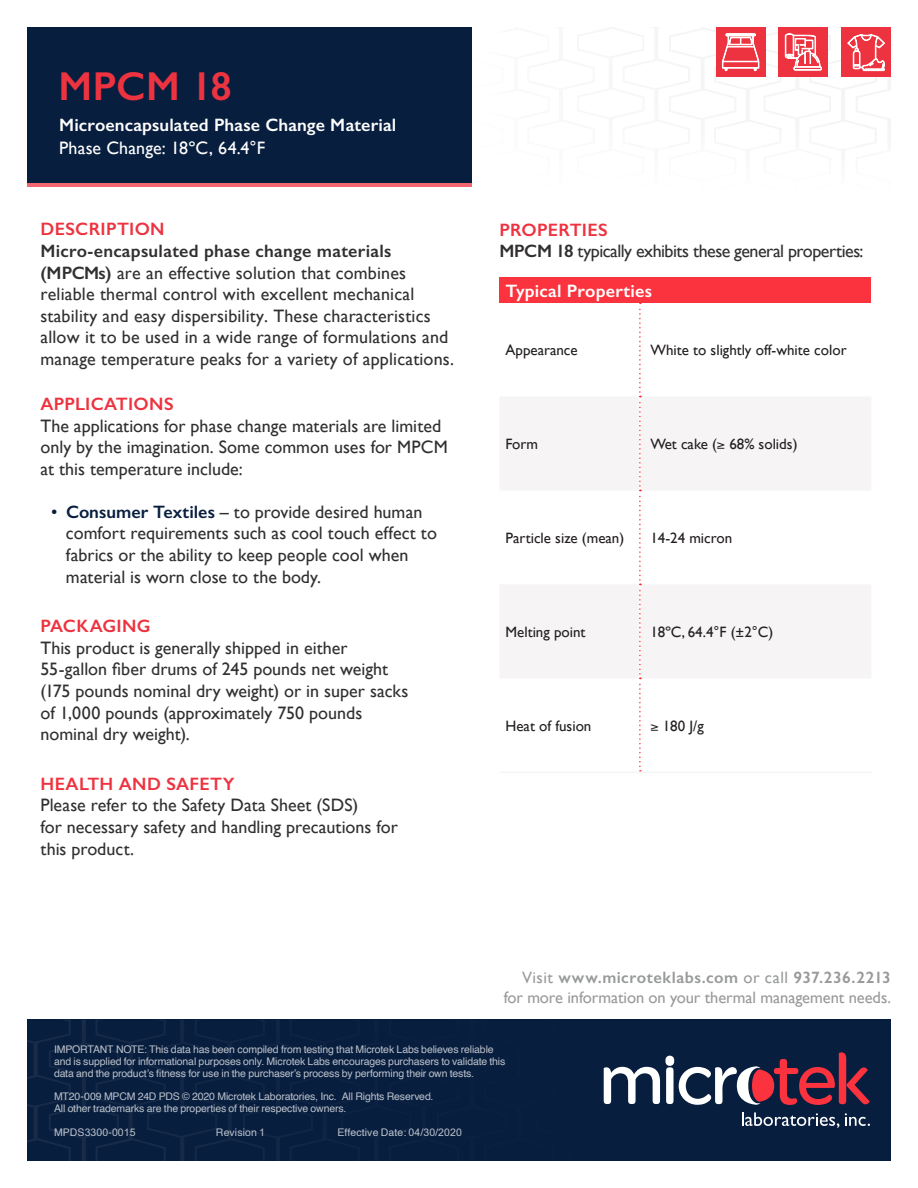
<style>
.page{position:relative;width:918px;height:1188px;background:#fff}
.page>*{position:absolute;margin:0;border:0;box-sizing:border-box;transform-origin:0 0}
.t1{font:600 40.5px "Gill Sans";letter-spacing:.005em;color:#ee3340}
.t2{font:18px/21.6px "Gill Sans";letter-spacing:.005em;color:#312f30}
.t3{font:600 18px "Gill Sans";letter-spacing:.01em;color:#fff}
.t4{font:18px "Gill Sans";letter-spacing:-.025em;color:#312f30}
.t5{font:600 18px "Gill Sans";letter-spacing:.02em;color:#ee3340}
.t6{font:18px "Gill Sans";letter-spacing:.01em;color:#fff}
.t7{font:16.5px/19.8px "Gill Sans";letter-spacing:-.005em;color:#98999a;text-align:right}
.t8{font:15px "Gill Sans";color:#231f20}
.t9{font:10.5px/12px "Helvetica";letter-spacing:-.015em;color:#fff}
.t10{font:10.5px "Helvetica";letter-spacing:.01em;color:#fff}
.s1{font-weight:600;color:#ee3340}
.s2{font-weight:600}
.s3{color:#081e3f}
.s4{font-weight:600;color:#081e3f}
.s5{font-family:"Arial"}
</style>
<div class="page">
<div style="left:27px;top:1020px;width:864px;height:141px;background:#081e3f"></div>
<div style="left:27px;top:40px;width:445px;height:147px;background:#f2666f"></div>
<div style="left:27px;top:27px;width:445px;height:156px;background:#081e3f"></div>
<svg style="left:27px;top:1020px;width:843px;height:141px"></svg>
<div style="left:500px;top:277px;width:371px;height:26px;background:#fb333e"></div>
<svg style="left:500px;top:397px;width:371px;height:281px;fill:#f6f4f5"></svg>
<svg style="left:639px;top:303px;width:2px;height:469px"></svg>
<hr style="left:500px;top:772px;width:140px;height:1px;background:#f6f4f5">
<hr style="left:640px;top:772px;width:231px;height:1px;background:#f6f4f5">
<svg style="left:710px;top:27px;width:181px;height:120px"></svg>
<div style="left:37px;top:1027px;width:484px;height:104px;background:#081e3f"></div>
<p class="t1" style="left:58px;top:62px;width:175px">MPCM 18</p>
<p class="t3" style="left:59px;top:114px;width:339px">Microencapsulated Phase Change Material</p>
<p class="t6" style="left:59px;top:137px;width:208px">Phase Change: 18ºC, 64.4°F</p>
<p class="t2" style="left:40px;top:218px;width:415px"><span class="s1">DESCRIPTION<br></span><span class="s2">Micro-encapsulated phase change materials (MPCMs)</span> are an effective solution that combines reliable thermal control with excellent mechanical stability and easy dispersibility. These characteristics allow it to be used in a wide range of formulations and manage temperature peaks for a variety of applications.</p>
<p class="t2" style="left:40px;top:393px;width:409px"><span class="s1">APPLICATIONS<br></span>The applications for phase change materials are limited only by the imagination. Some common uses for MPCM at this temperature include:</p>
<p class="t2" style="left:51px;top:501px;width:373px"><span class="s3">•</span> <span class="s4">Consumer Textiles</span> – to provide desired human</p>
<p class="t2" style="left:66px;top:522px;width:373px">comfort requirements such as cool touch effect to</p>
<p class="t2" style="left:66px;top:544px;width:344px">fabrics or the ability to keep people cool when</p>
<p class="t2" style="left:66px;top:565px;width:257px">material is worn close to the body.</p>
<p class="t5" style="left:40px;top:615px;width:112px">PACKAGING</p>
<p class="t2" style="left:40px;top:637px;width:309px">This product is generally shipped in either</p>
<p class="t2" style="left:40px;top:658px;width:370px">55-gallon fiber drums of 245 pounds net weight (175 pounds nominal dry weight) or in super sacks of 1,000 pounds (approximately 750 pounds</p>
<p class="t2" style="left:40px;top:723px;width:151px">nominal dry weight).</p>
<p class="t5" style="left:40px;top:773px;width:196px">HEALTH AND SAFETY</p>
<p class="t2" style="left:40px;top:794px;width:319px">Please refer to the Safety Data Sheet (SDS)</p>
<p class="t2" style="left:40px;top:816px;width:359px">for necessary safety and handling precautions for this product.</p>
<p class="t5" style="left:499px;top:219px;width:110px">PROPERTIES</p>
<p class="t4" style="left:499px;top:241px;width:366px"><span class="s2">MPCM 18</span> typically exhibits these general properties:</p>
<p class="t3" style="left:506px;top:280px;width:148px">Typical Properties</p>
<p class="t8" style="left:506px;top:341px;width:74px">Appearance</p>
<p class="t8" style="left:650px;top:341px;width:198px">White to slightly off-white color</p>
<p class="t8" style="left:506px;top:435px;width:34px">Form</p>
<p class="t8" style="left:650px;top:435px;width:149px">Wet cake (≥ 68% solids)</p>
<p class="t8" style="left:506px;top:529px;width:120px">Particle size (mean)</p>
<p class="t8" style="left:650px;top:529px;width:83px">14-24 micron</p>
<p class="t8" style="left:506px;top:623px;width:82px">Melting point</p>
<p class="t8" style="left:650px;top:623px;width:124px">18ºC, 64.4°F (±2°C)</p>
<p class="t8" style="left:506px;top:717px;width:87px">Heat of fusion</p>
<p class="t8" style="left:650px;top:717px;width:55px">≥ 180 J/g</p>
<p class="t7" style="left:504px;top:967px;width:389px">Visit <span class="s2">www.microteklabs.com</span> or call <span class="s2">937.236.2213 </span>for more information on your thermal management needs.</p>
<p class="t9" style="left:54px;top:1044px;width:453px">IMPORTANT NOTE: This data has been compiled from testing that Microtek Labs believes reliable and is supplied for informational purposes only. Microtek Labs encourages purchasers to validate this data and the product’s fitness for use in the purchaser’s process by performing their own tests.</p>
<p class="t9" style="left:54px;top:1090px;width:381px">MT20-009 MPCM 24D PDS © 2020 Microtek Laboratories, Inc. All Rights Reserved.<br>All other trademarks are the properties of their respective owners.</p>
<p class="t10" style="left:337px;top:1124px;width:126px">Effective Date: <span class="s5">04</span>/<span class="s5">30</span>/<span class="s5">2020</span></p>
</div>
